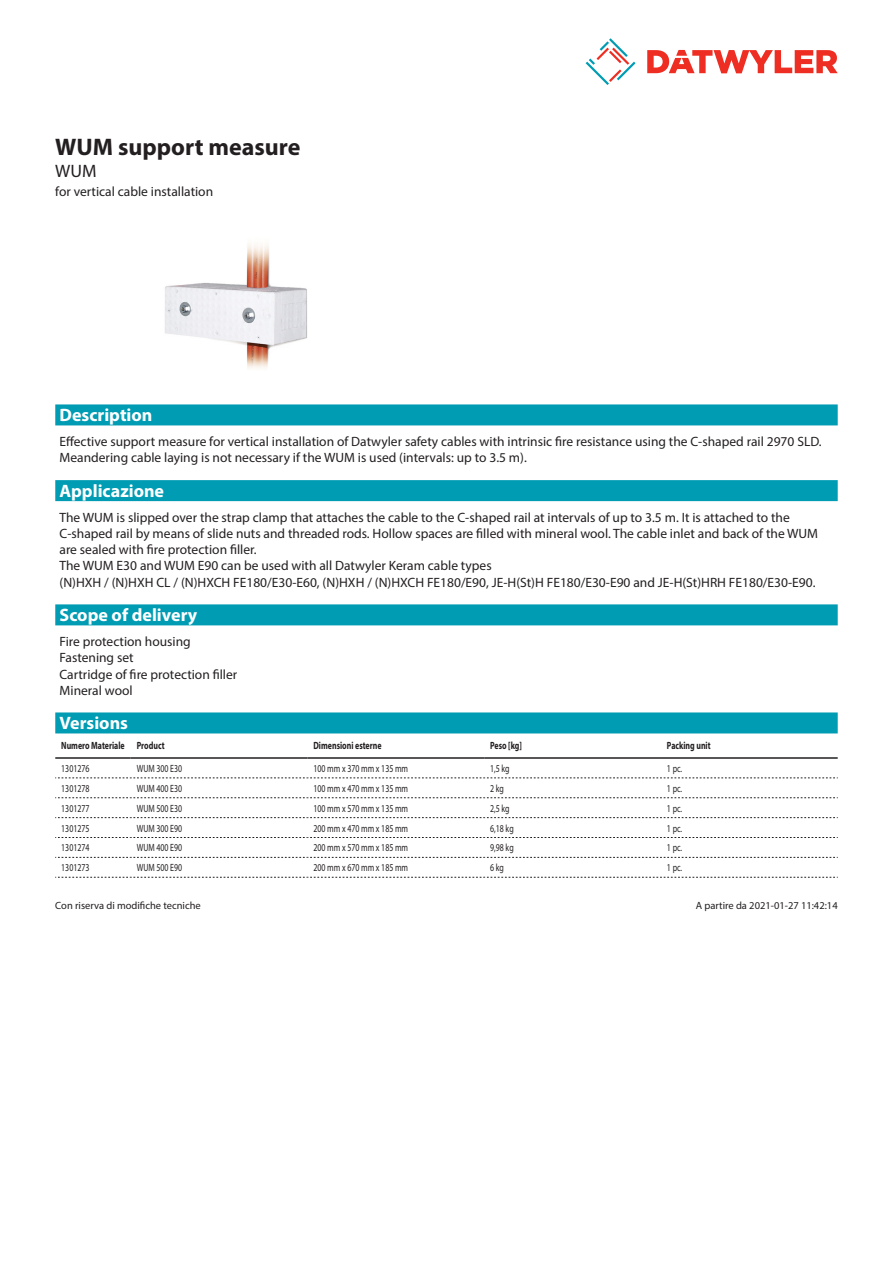
<style>
.page{position:relative;width:893px;height:1263px;background:#fff}
.page>*{position:absolute;margin:0;border:0;box-sizing:border-box;transform-origin:0 0}
.Product_Head{font:700 24px "Myriad Pro";color:#231f20}
.Standard_Head_Proper{font:700 18px "Myriad Pro";color:#fff}
.SubHead{font:18px "Myriad Pro";color:#231f20}
.Standard_text{font:13.5px/16.2px "Myriad Pro";color:#231f20}
.myriadlight{font:10.5px "Myriad Pro";color:#231f20;scale:.75 1}
.myriadbold{font:700 10.5px "Myriad Pro";color:#231f20;scale:.75 1}
.Footnote{font:10.5px "Myriad Pro";color:#231f20}
</style>
<div class="page">
<svg style="left:586px;top:38px;width:49px;height:47px"></svg>
<svg style="left:647px;top:50px;width:191px;height:23px"></svg>
<img style="left:165px;top:243px;width:142px;height:125px">
<div style="left:55px;top:712px;width:783px;height:21px;background:#009cb3"></div>
<hr style="left:55px;top:757px;width:76px;height:2px;background:#231f20">
<hr style="left:131px;top:757px;width:176px;height:2px;background:#231f20">
<hr style="left:307px;top:757px;width:177px;height:2px;background:#231f20">
<hr style="left:484px;top:757px;width:177px;height:2px;background:#231f20">
<hr style="left:661px;top:757px;width:177px;height:2px;background:#231f20">
<svg style="left:55px;top:778px;width:783px;height:1px"></svg>
<svg style="left:55px;top:797px;width:783px;height:1px"></svg>
<svg style="left:55px;top:817px;width:783px;height:1px"></svg>
<svg style="left:55px;top:837px;width:783px;height:1px"></svg>
<svg style="left:55px;top:857px;width:783px;height:1px"></svg>
<svg style="left:55px;top:877px;width:783px;height:1px"></svg>
<div style="left:55px;top:404px;width:783px;height:21px;background:#009cb3"></div>
<div style="left:55px;top:604px;width:783px;height:21px;background:#009cb3"></div>
<div style="left:55px;top:480px;width:783px;height:21px;background:#009cb3"></div>
<p class="Product_Head" style="left:55px;top:131px;width:247px">WUM support measure</p>
<p class="SubHead" style="left:55px;top:160px;width:43px">WUM</p>
<p class="Standard_text" style="left:55px;top:183px;width:159px">for vertical cable installation</p>
<p class="Standard_Head_Proper" style="left:60px;top:404px;width:94px">Description</p>
<p class="Standard_text" style="left:60px;top:433px;width:764px">Effective support measure for vertical installation of Datwyler safety cables with intrinsic fire resistance using the C-shaped rail 2970 SLD.<br>Meandering cable laying is not necessary if the WUM is used (intervals: up to 3.5 m).</p>
<p class="Standard_Head_Proper" style="left:60px;top:479px;width:106px">Applicazione</p>
<p class="Standard_text" style="left:60px;top:509px;width:760px">The WUM is slipped over the strap clamp that attaches the cable to the C-shaped rail at intervals of up to 3.5 m. It is attached to the C-shaped rail by means of slide nuts and threaded rods. Hollow spaces are filled with mineral wool. The cable inlet and back of the WUM are sealed with fire protection filler.<br>The WUM E30 and WUM E90 can be used with all Datwyler Keram cable types<br>(N)HXH / (N)HXH CL / (N)HXCH FE180/E30-E60, (N)HXH / (N)HXCH FE180/E90, JE-H(St)H FE180/E30-E90 and JE-H(St)HRH FE180/E30-E90.</p>
<p class="Standard_Head_Proper" style="left:60px;top:604px;width:139px">Scope of delivery</p>
<p class="Standard_text" style="left:60px;top:633px;width:179px">Fire protection housing<br>Fastening set<br>Cartridge of fire protection filler<br>Mineral wool</p>
<p class="Standard_Head_Proper" style="left:60px;top:712px;width:70px">Versions</p>
<p class="myriadbold" style="left:61px;top:739px;width:86px">Numero Materiale</p>
<p class="myriadbold" style="left:137px;top:739px;width:39px">Product</p>
<p class="myriadbold" style="left:313px;top:739px;width:92px">Dimensioni esterne</p>
<p class="myriadbold" style="left:490px;top:739px;width:44px">Peso [kg]</p>
<p class="myriadbold" style="left:667px;top:739px;width:60px">Packing unit</p>
<p class="myriadlight" style="left:61px;top:762px;width:39px">1301276</p>
<p class="myriadlight" style="left:137px;top:762px;width:62px">WUM 300 E30</p>
<p class="myriadlight" style="left:313px;top:762px;width:128px">100 mm x 370 mm x 135 mm</p>
<p class="myriadlight" style="left:490px;top:762px;width:27px">1,5 kg</p>
<p class="myriadlight" style="left:667px;top:762px;width:22px">1 pc.</p>
<p class="myriadlight" style="left:61px;top:782px;width:39px">1301278</p>
<p class="myriadlight" style="left:137px;top:782px;width:62px">WUM 400 E30</p>
<p class="myriadlight" style="left:313px;top:782px;width:128px">100 mm x 470 mm x 135 mm</p>
<p class="myriadlight" style="left:490px;top:782px;width:20px">2 kg</p>
<p class="myriadlight" style="left:667px;top:782px;width:22px">1 pc.</p>
<p class="myriadlight" style="left:61px;top:802px;width:39px">1301277</p>
<p class="myriadlight" style="left:137px;top:802px;width:62px">WUM 500 E30</p>
<p class="myriadlight" style="left:313px;top:802px;width:128px">100 mm x 570 mm x 135 mm</p>
<p class="myriadlight" style="left:490px;top:802px;width:27px">2,5 kg</p>
<p class="myriadlight" style="left:667px;top:802px;width:22px">1 pc.</p>
<p class="myriadlight" style="left:61px;top:821px;width:39px">1301275</p>
<p class="myriadlight" style="left:137px;top:821px;width:62px">WUM 300 E90</p>
<p class="myriadlight" style="left:313px;top:821px;width:128px">200 mm x 470 mm x 185 mm</p>
<p class="myriadlight" style="left:490px;top:821px;width:33px">6,18 kg</p>
<p class="myriadlight" style="left:667px;top:821px;width:22px">1 pc.</p>
<p class="myriadlight" style="left:61px;top:841px;width:39px">1301274</p>
<p class="myriadlight" style="left:137px;top:841px;width:62px">WUM 400 E90</p>
<p class="myriadlight" style="left:313px;top:841px;width:128px">200 mm x 570 mm x 185 mm</p>
<p class="myriadlight" style="left:490px;top:841px;width:33px">9,98 kg</p>
<p class="myriadlight" style="left:667px;top:841px;width:22px">1 pc.</p>
<p class="myriadlight" style="left:61px;top:861px;width:39px">1301273</p>
<p class="myriadlight" style="left:137px;top:861px;width:62px">WUM 500 E90</p>
<p class="myriadlight" style="left:313px;top:861px;width:128px">200 mm x 670 mm x 185 mm</p>
<p class="myriadlight" style="left:490px;top:861px;width:20px">6 kg</p>
<p class="myriadlight" style="left:667px;top:861px;width:22px">1 pc.</p>
<p class="Footnote" style="left:55px;top:899px;width:147px">Con riserva di modifiche tecniche</p>
<p class="Footnote" style="left:696px;top:899px;width:143px">A partire da 2021-01-27 11:42:14</p>
</div>
